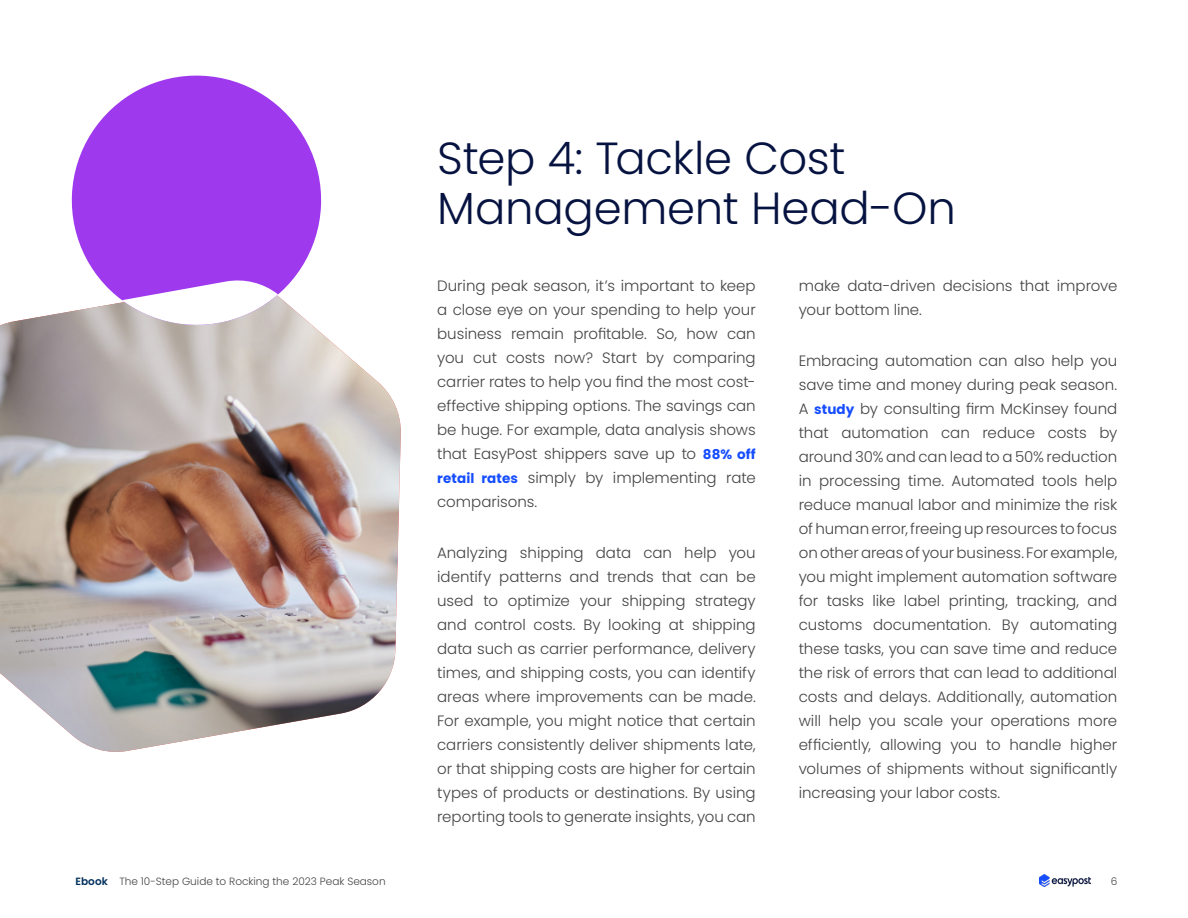
<style>
.page{position:relative;width:1188px;height:918px;background:#fff}
.page>*{position:absolute;margin:0;border:0;box-sizing:border-box;transform-origin:0 0}
.Heading_2{font:300 45px/49.5px "Poppins";letter-spacing:-.005em;color:#061340}
.Paragraph{font:300 15px/24px "Poppins";color:#444;text-align:justify}
.t1{font:300 10.5px "Poppins";color:#444}
.s1{font-weight:700;font-size:13.5px;color:#164dff}
.s2{font-weight:600;color:#00305c}
</style>
<div class="page">
<img style="left:1039px;top:875px;width:52px;height:12px">
<img style="left:0;top:311px;width:401px;height:441px">
<svg style="left:70px;top:75px;width:253px;height:256px;fill:#9f39ed"></svg>
<svg style="left:122px;top:278px;width:156px;height:53px"></svg>
<p class="Heading_2" style="left:437px;top:134px;width:520px">Step 4: Tackle Cost<br>Management Head-On</p>
<p class="Paragraph" style="left:437px;top:274px;width:320px">During peak season, it’s important to keep a close eye on your spending to help your business remain profitable. So, how can you cut costs now? Start by comparing carrier rates to help you find the most cost&shy;effective shipping options. The savings can be huge. For example, data analysis shows that EasyPost shippers save up to <span class="s1">88% off retail rates</span> simply by implementing rate comparisons.</p>
<p class="Paragraph" style="left:437px;top:541px;width:320px">Analyzing shipping data can help you identify patterns and trends that can be used to optimize your shipping strategy and control costs. By looking at shipping data such as carrier performance, delivery times, and shipping costs, you can identify areas where improvements can be made.<br>For example, you might notice that certain carriers consistently deliver shipments late, or that shipping costs are higher for certain types of products or destinations. By using reporting tools to generate insights, you can</p>
<p class="Paragraph" style="left:799px;top:274px;width:320px">make data-driven decisions that improve your bottom line.</p>
<p class="Paragraph" style="left:799px;top:349px;width:320px">Embracing automation can also help you save time and money during peak season.<br>A <span class="s1">study</span> by consulting firm McKinsey found that automation can reduce costs by around 30% and can lead to a 50% reduction in processing time. Automated tools help reduce manual labor and minimize the risk of human error, freeing up resources to focus on other areas of your business. For example, you might implement automation software for tasks like label printing, tracking, and customs documentation. By automating these tasks, you can save time and reduce the risk of errors that can lead to additional costs and delays. Additionally, automation will help you scale your operations more efficiently, allowing you to handle higher volumes of shipments without significantly increasing your labor costs.</p>
<p class="t1" style="left:76px;top:875px;width:312px"><span class="s2">Ebook</span> The 10-Step Guide to Rocking the 2023 Peak Season</p>
<p class="t1" style="left:1111px;top:875px;width:8px">6</p>
</div>
